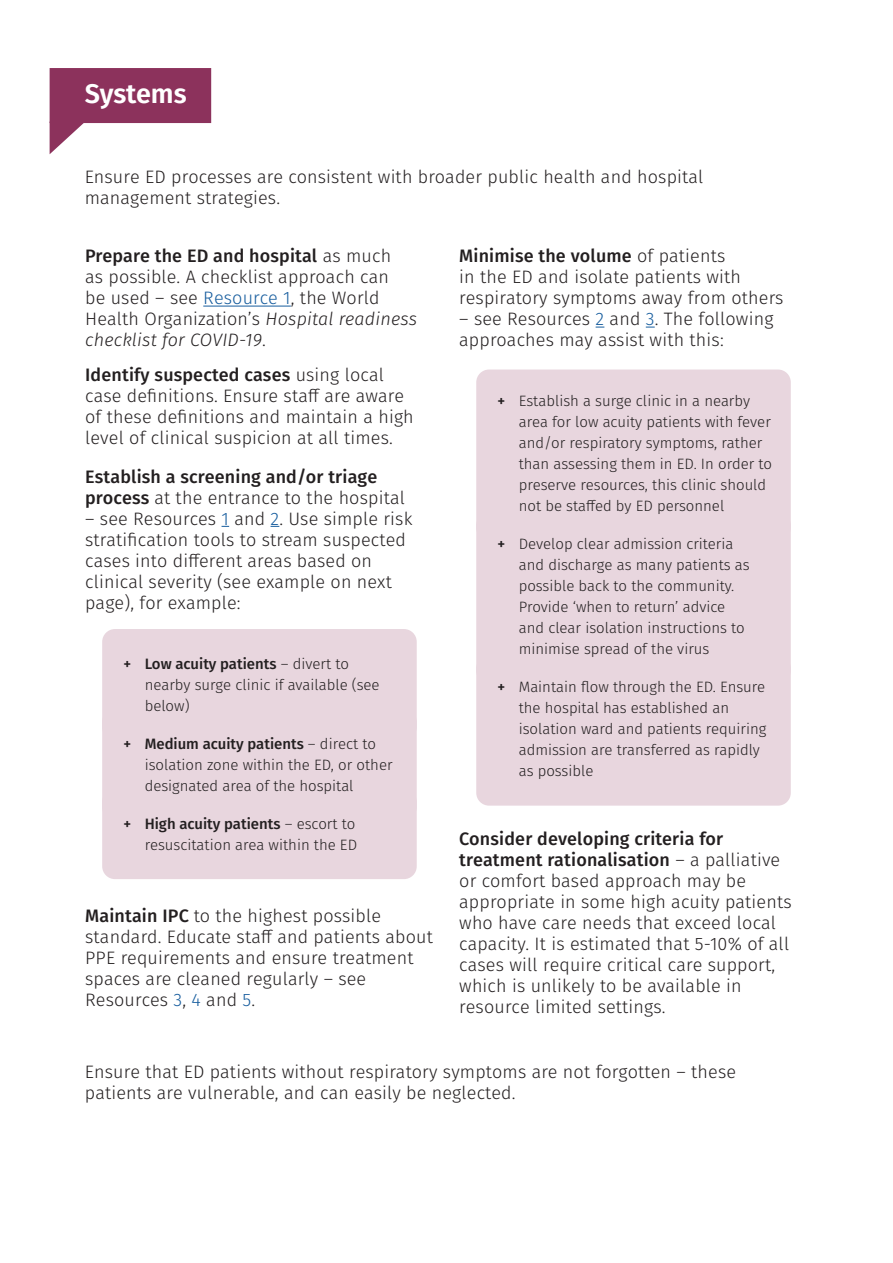
<style>
.page{position:relative;width:893px;height:1263px;background:#fff}
.page>*{position:absolute;margin:0;border:0;box-sizing:border-box;transform-origin:0 0}
.Section_Heading{font:600 27px "Fira Sans";letter-spacing:-.005em;color:#fff}
.Intro{font:300 18px/21px "Fira Sans";letter-spacing:.01em;color:#231f20}
.Intro-2{font:500 18px/21px "Fira Sans";letter-spacing:.01em;color:#231f20}
.t1{font:300 15px/21px "Fira Sans";color:#231f20}
.s1{font-weight:500}
.s2{color:#175d9e}
.s3{font-style:italic}
.s4{font-weight:300}
</style>
<div class="page">
<svg style="left:50px;top:68px;width:161px;height:86px"></svg>
<hr style="left:203px;top:306px;width:88px;height:1px;background:#175d9e">
<div style="left:102px;top:629px;width:315px;height:111px;background:#e8d6de;border-radius:13px"></div>
<div style="left:102px;top:709px;width:315px;height:111px;background:#e8d6de;border-radius:13px"></div>
<div style="left:102px;top:789px;width:315px;height:90px;background:#e8d6de;border-radius:13px"></div>
<div style="left:476px;top:369px;width:315px;height:172px;background:#e8d6de;border-radius:13px"></div>
<div style="left:476px;top:512px;width:315px;height:172px;background:#e8d6de;border-radius:13px"></div>
<div style="left:476px;top:656px;width:315px;height:150px;background:#e8d6de;border-radius:13px"></div>
<p class="Section_Heading" style="left:85px;top:72px;width:103px">Systems</p>
<p class="Intro" style="left:85px;top:166px;width:620px">Ensure ED processes are consistent with broader public health and hospital management strategies.</p>
<p class="Intro" style="left:85px;top:245px;width:333px"><span class="s1">Prepare the ED and hospital</span> as much<br>as possible. A checklist approach can<br>be used – see <span class="s2">Resource 1</span>, the World Health Organization’s <span class="s3">Hospital readiness checklist for COVID-19</span>.</p>
<p class="Intro" style="left:85px;top:364px;width:330px"><span class="s1">Identify suspected cases</span> using local case definitions. Ensure staff are aware of these definitions and maintain a high level of clinical suspicion at all times.</p>
<p class="Intro-2" style="left:85px;top:465px;width:321px">Establish a screening and/or triage process <span class="s4">at the entrance to the hospital</span></p>
<p class="Intro" style="left:85px;top:508px;width:329px">– see Resources <span class="s2">1</span> and <span class="s2">2</span>. Use simple risk stratification tools to stream suspected cases into different areas based on clinical severity (see example on next page), for example:</p>
<p class="t1" style="left:145px;top:653px;width:236px;text-indent:-21px"><span class="s1">+ Low acuity patients</span> – divert to nearby surge clinic if available (see below)</p>
<p class="t1" style="left:145px;top:733px;width:249px;text-indent:-21px"><span class="s1">+ Medium acuity patients</span> – direct to isolation zone within the ED, or other designated area of the hospital</p>
<p class="t1" style="left:123px;top:813px;width:235px;text-align:right"><span class="s1">+ High acuity patients</span> – escort to resuscitation area within the ED</p>
<p class="Intro" style="left:85px;top:905px;width:349px"><span class="s1">Maintain IPC</span> to the highest possible standard. Educate staff and patients about PPE requirements and ensure treatment spaces are cleaned regularly – see Resources <span class="s2">3</span>, <span class="s2">4</span> and <span class="s2">5</span>.</p>
<p class="Intro" style="left:459px;top:245px;width:326px"><span class="s1">Minimise the volume</span> of patients<br>in the ED and isolate patients with respiratory symptoms away from others</p>
<p class="Intro" style="left:459px;top:308px;width:316px">– see Resources <span class="s2">2</span> and <span class="s2">3</span>. The following approaches may assist with this:</p>
<p class="t1" style="left:519px;top:390px;width:255px;text-indent:-21px"><span class="s1">+</span> Establish a surge clinic in a nearby area for low acuity patients with fever and/or respiratory symptoms, rather than assessing them in ED. In order to preserve resources, this clinic should not be staffed by ED personnel</p>
<p class="t1" style="left:519px;top:533px;width:232px;text-indent:-21px"><span class="s1">+</span> Develop clear admission criteria and discharge as many patients as possible back to the community.<br>Provide ‘when to return’ advice and clear isolation instructions to minimise spread of the virus</p>
<p class="t1" style="left:519px;top:676px;width:249px;text-indent:-21px"><span class="s1">+</span> Maintain flow through the ED. Ensure the hospital has established an isolation ward and patients requiring admission are transferred as rapidly as possible</p>
<p class="Intro" style="left:459px;top:828px;width:334px"><span class="s1">Consider developing criteria for treatment rationalisation</span> – a palliative or comfort based approach may be appropriate in some high acuity patients who have care needs that exceed local capacity. It is estimated that 5-10% of all cases will require critical care support, which is unlikely to be available in resource limited settings.</p>
<p class="Intro" style="left:85px;top:1061px;width:653px">Ensure that ED patients without respiratory symptoms are not forgotten – these patients are vulnerable, and can easily be neglected.</p>
</div>
